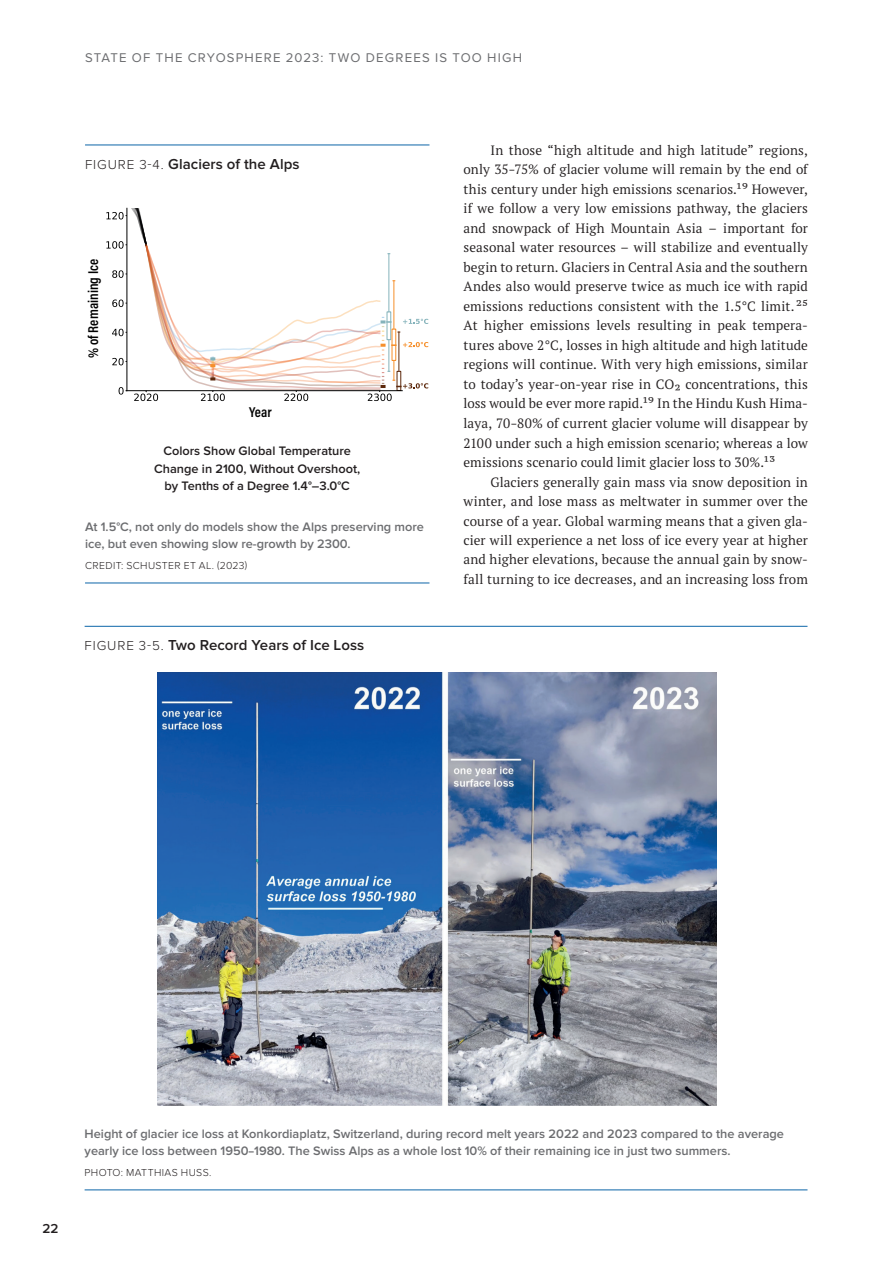
<style>
.page{position:relative;width:893px;height:1263px;background:#fff}
.page>*{position:absolute;margin:0;border:0;box-sizing:border-box;transform-origin:0 0}
.t1{font:600 15px "Proxima Nova";color:#231f20}
.t2{font:600 14.4px "Acumin Pro Cond";letter-spacing:.005em;color:#000}
.t3{font:13.5px/19.5px "PT Serif Pro";letter-spacing:.005em;color:#231f20;text-align:justify}
.t4{font:600 13.5px "Proxima Nova";color:#231f20}
.t5{font:13.2px "Proxima Nova";letter-spacing:.09em;color:#6c6d70}
.t6{font:600 12.75px/17.2px "Proxima Nova";color:#6c6d70}
.t7{font:600 12.75px/17.2px "Proxima Nova";color:#231f20;text-align:center}
.t8{font:300 10.5px "Proxima Nova";letter-spacing:.035em;color:#231f20}
.s1{font-weight:300;font-size:13.5px}
</style>
<div class="page">
<hr style="left:85px;top:626px;width:722px;height:1px;background:#0c65a8">
<hr style="left:85px;top:1189px;width:722px;height:1px;background:#0c65a8">
<img style="left:157px;top:673px;width:560px;height:432px">
<hr style="left:85px;top:145px;width:344px;height:1px;background:#0c65a8">
<hr style="left:85px;top:583px;width:344px;height:1px;background:#0c65a8">
<svg style="left:106px;top:207px;width:322px;height:195px"></svg>
<div style="left:158px;top:193px;width:204px;height:41px;background:#fff"></div>
<p class="t5" style="left:85px;top:50px;width:439px">STATE OF THE CRYOSPHERE 2023: TWO DEGREES IS TOO HIGH</p>
<p class="t1" style="left:85px;top:155px;width:216px"><span class="s1">FIGURE 3-4.</span> Glaciers of the Alps</p>
<p class="t2" style="left:84px;top:358px;width:101px;rotate:-90deg">% of Remaining Ice</p>
<p class="t2" style="left:249px;top:403px;width:24px">Year</p>
<p class="t7" style="left:154px;top:443px;width:208px">Colors Show Global Temperature<br>Change in 2100, Without Overshoot, by Tenths of a Degree 1.4°–3.0°C</p>
<p class="t6" style="left:85px;top:519px;width:340px">At 1.5°C, not only do models show the Alps preserving more ice, but even showing slow re-growth by 2300.</p>
<p class="t8" style="left:85px;top:560px;width:164px">CREDIT: SCHUSTER ET AL. (2023)</p>
<p class="t1" style="left:85px;top:636px;width:281px"><span class="s1">FIGURE 3-5.</span> Two Record Years of Ice Loss</p>
<p class="t3" style="left:463px;top:140px;width:346px;text-indent:27px">In those “high altitude and high latitude” regions, only 35–75% of glacier volume will remain by the end of this century under high emissions scenarios.19 However, if we follow a very low emissions pathway, the glaciers and snowpack of High Mountain Asia – important for seasonal water resources – will stabilize and eventually begin to return. Glaciers in Central Asia and the southern Andes also would preserve twice as much ice with rapid emissions reductions consistent with the 1.5°C limit. 25<br>At higher emissions levels resulting in peak tempera&shy;tures above 2°C, losses in high altitude and high latitude regions will continue. With very high emissions, similar to today’s year-on-year rise in CO2 concentrations, this loss would be ever more rapid.19 In the Hindu Kush Hima&shy;laya, 70–80% of current glacier volume will disappear by 2100 under such a high emission scenario; whereas a low emissions scenario could limit glacier loss to 30%.13</p>
<p class="t3" style="left:463px;top:472px;width:346px;text-indent:27px">Glaciers generally gain mass via snow deposition in winter, and lose mass as meltwater in summer over the course of a year. Global warming means that a given gla&shy;cier will experience a net loss of ice every year at higher and higher elevations, because the annual gain by snow&shy;fall turning to ice decreases, and an increasing loss from</p>
<p class="t4" style="left:43px;top:1221px;width:18px">22</p>
<p class="t6" style="left:85px;top:1125px;width:701px">Height of glacier ice loss at Konkordiaplatz, Switzerland, during record melt years 2022 and 2023 compared to the average yearly ice loss between 1950–1980. The Swiss Alps as a whole lost 10% of their remaining ice in just two summers.</p>
<p class="t8" style="left:85px;top:1167px;width:128px">PHOTO: MATTHIAS HUSS.</p>
</div>
